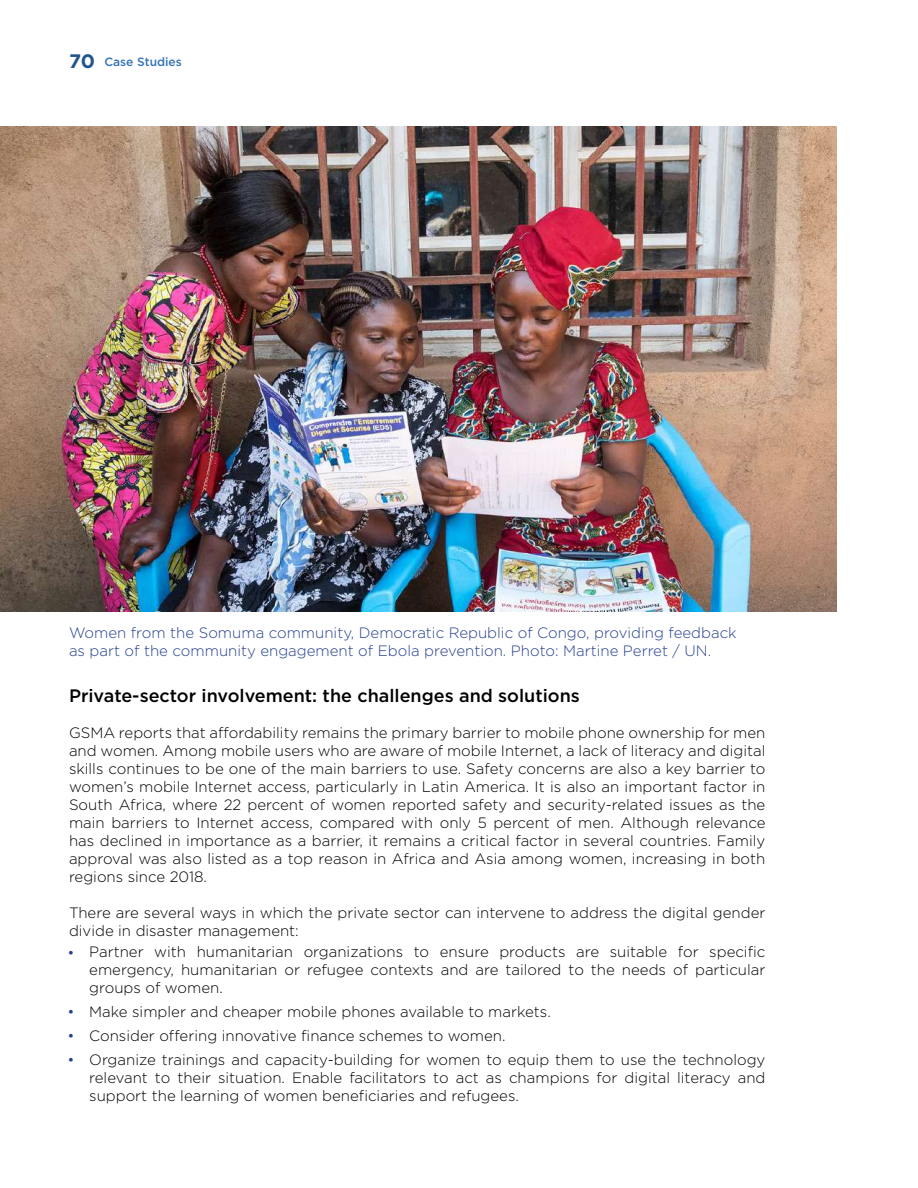
<style>
.page{position:relative;width:918px;height:1188px;background:#fff}
.page>*{position:absolute;margin:0;border:0;box-sizing:border-box;transform-origin:0 0}
.t1{font:700 19.5px "Gotham";color:#21558e}
.t2{font:500 18px "Gotham";color:#000}
.t3{font:300 15px/18px "Gotham";color:#000}
.t4{font:300 15px/18px "Gotham";color:#25408f}
.t5{font:500 12px "Gotham";color:#3474b4}
</style>
<div class="page">
<img style="left:0;top:126px;width:837px;height:486px">
<h1 class="t1" style="left:69px;top:50px;width:27px">70</h1>
<p class="t5" style="left:104px;top:55px;width:79px">Case Studies</p>
<p class="t4" style="left:69px;top:624px;width:669px">Women from the Somuma community, Democratic Republic of Congo, providing feedback as part of the community engagement of Ebola prevention. Photo: Martine Perret / UN.</p>
<p class="t2" style="left:69px;top:685px;width:512px">Private-sector involvement: the challenges and solutions</p>
<p class="t3" style="left:69px;top:723px;width:698px;text-align:justify">GSMA reports that affordability remains the primary barrier to mobile phone ownership for men and women. Among mobile users who are aware of mobile Internet, a lack of literacy and digital skills continues to be one of the main barriers to use. Safety concerns are also a key barrier to women’s mobile Internet access, particularly in Latin America. It is also an important factor in South Africa, where 22 percent of women reported safety and security-related issues as the main barriers to Internet access, compared with only 5 percent of men. Although relevance has declined in importance as a barrier, it remains a critical factor in several countries. Family approval was also listed as a top reason in Africa and Asia among women, increasing in both regions since 2018.</p>
<p class="t3" style="left:69px;top:903px;width:698px">There are several ways in which the private sector can intervene to address the digital gender divide in disaster management:</p>
<p class="t4" style="left:68px;top:944px;width:9px">•</p>
<p class="t4" style="left:68px;top:1000px;width:9px;line-height:23.2px">• •</p>
<p class="t4" style="left:68px;top:1051px;width:9px">•</p>
<p class="t3" style="left:89px;top:943px;width:678px;text-align:justify">Partner with humanitarian organizations to ensure products are suitable for specific emergency, humanitarian or refugee contexts and are tailored to the needs of particular groups of women.</p>
<p class="t3" style="left:89px;top:1000px;width:678px;line-height:24px">Make simpler and cheaper mobile phones available to markets.<br>Consider offering innovative finance schemes to women.<br>Organize trainings and capacity-building for women to equip them to use the technology</p>
<p class="t3" style="left:89px;top:1069px;width:678px">relevant to their situation. Enable facilitators to act as champions for digital literacy and support the learning of women beneficiaries and refugees.</p>
</div>
